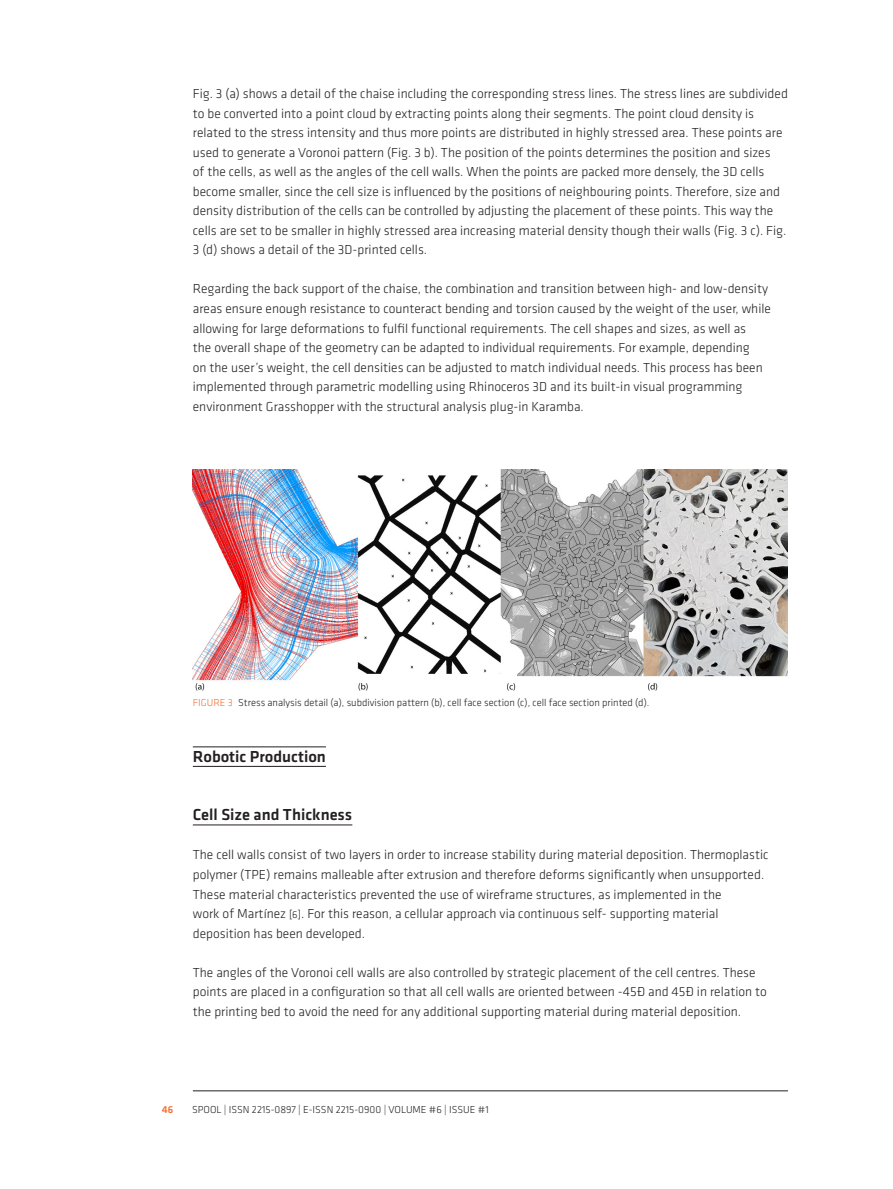
<style>
.page{position:relative;width:893px;height:1189px;background:#fff}
.page>*{position:absolute;margin:0;border:0;box-sizing:border-box;transform-origin:0 0}
.SUBHEADING_Normal_1{font:500 16.5px "Klavika";color:#231f20}
.BODY_Normal{font:500 16.5px "Klavika";color:#231f20}
.BODY_Normal-2{font:300 13.5px/19.5px "Klavika";color:#231f20}
.t1{font:300 10.5px "Klavika";color:#231f20}
.t2{font:300 10.5px "Klavika";color:#f36e31}
.t3{font:500 10.5px "Klavika";color:#f36e31}
.s1{color:#f36e31}
.s2{font-size:10.5px}
</style>
<div class="page">
<hr style="left:193px;top:1090px;width:594px;height:1px;background:#231f20">
<hr style="left:193px;top:765px;width:133px;height:1px;background:#231f20">
<hr style="left:193px;top:824px;width:159px;height:1px;background:#231f20">
<img style="left:193px;top:469px;width:594px;height:222px">
<hr style="left:193px;top:746px;width:133px;height:1px;background:#231f20">
<p class="BODY_Normal-2" style="left:193px;top:84px;width:596px">Fig. 3 (a) shows a detail of the chaise including the corresponding stress lines. The stress lines are subdivided to be converted into a point cloud by extracting points along their segments. The point cloud density is related to the stress intensity and thus more points are distributed in highly stressed area. These points are used to generate a Voronoi pattern (Fig. 3 b). The position of the points determines the position and sizes<br>of the cells, as well as the angles of the cell walls. When the points are packed more densely, the 3D cells become smaller, since the cell size is influenced by the positions of neighbouring points. Therefore, size and density distribution of the cells can be controlled by adjusting the placement of these points. This way the cells are set to be smaller in highly stressed area increasing material density though their walls (Fig. 3 c). Fig.<br>3 (d) shows a detail of the 3D-printed cells.</p>
<p class="BODY_Normal-2" style="left:193px;top:279px;width:579px">Regarding the back support of the chaise, the combination and transition between high- and low-density areas ensure enough resistance to counteract bending and torsion caused by the weight of the user, while allowing for large deformations to fulfil functional requirements. The cell shapes and sizes, as well as<br>the overall shape of the geometry can be adapted to individual requirements. For example, depending<br>on the user’s weight, the cell densities can be adjusted to match individual needs. This process has been implemented through parametric modelling using Rhinoceros 3D and its built-in visual programming environment Grasshopper with the structural analysis plug-in Karamba.</p>
<p class="t2" style="left:193px;top:696px;width:12px">Figure</p>
<p class="t1" style="left:228px;top:696px;width:423px"><span class="s1">3</span> Stress analysis detail (a), subdivision pattern (b), cell face section (c), cell face section printed (d).</p>
<p class="BODY_Normal" style="left:193px;top:747px;width:135px">Robotic Production</p>
<p class="SUBHEADING_Normal_1" style="left:193px;top:805px;width:161px">Cell Size and Thickness</p>
<p class="BODY_Normal-2" style="left:193px;top:845px;width:577px">The cell walls consist of two layers in order to increase stability during material deposition. Thermoplastic polymer (TPE) remains malleable after extrusion and therefore deforms significantly when unsupported.<br>These material characteristics prevented the use of wireframe structures, as implemented in the<br>work of Martínez <span class="s2">[6]</span>. For this reason, a cellular approach via continuous self- supporting material deposition has been developed.</p>
<p class="BODY_Normal-2" style="left:193px;top:962px;width:575px">The angles of the Voronoi cell walls are also controlled by strategic placement of the cell centres. These points are placed in a configuration so that all cell walls are oriented between -45◦ and 45◦ in relation to the printing bed to avoid the need for any additional supporting material during material deposition.</p>
<p class="t3" style="left:162px;top:1103px;width:13px">46</p>
<p class="t1" style="left:192px;top:1103px;width:298px">SPOOL | ISSN 2215-0897 | E-ISSN 2215-0900 | VOLUME #6 | ISSUE #1</p>
</div>
